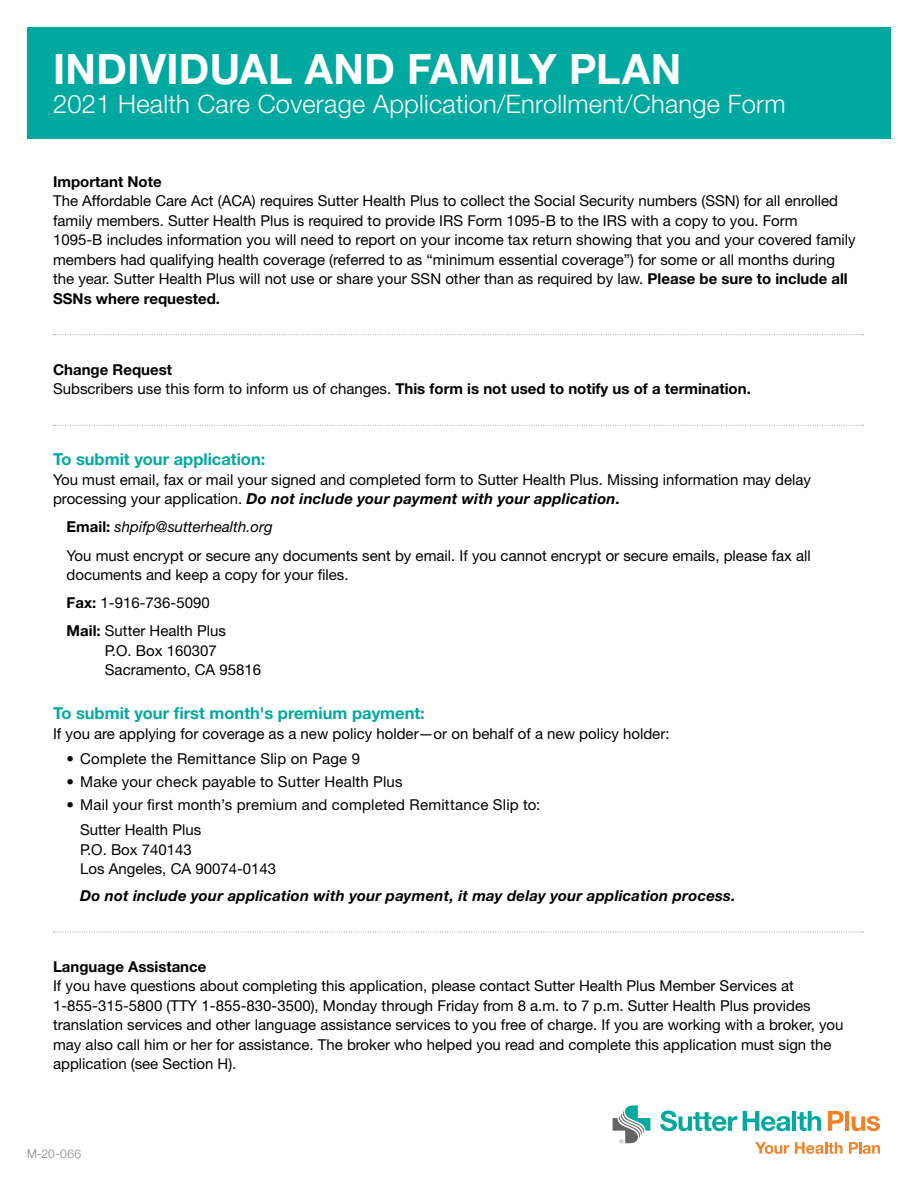
<style>
.page{position:relative;width:918px;height:1188px;background:#fff}
.page>*{position:absolute;margin:0;border:0;box-sizing:border-box;transform-origin:0 0}
.t1{font:700 42px "Helvetica Neue LT Std";letter-spacing:.01em;color:#fff}
.t2{font:300 25.5px "Helvetica Neue LT Std";letter-spacing:.01em;color:#fff}
.t3{font:700 16.5px "Helvetica Neue LT Std";color:#00a9a0}
.t4{font:15px/19.5px "Helvetica Neue LT Std";color:#000}
.t5{font:italic 700 15px "Helvetica Neue LT Std";letter-spacing:.015em;color:#000}
.t6{font:700 15px "Helvetica Neue LT Std";color:#000}
.t7{font:italic 15px "Helvetica Neue LT Std";color:#000}
.t8{font:300 12px "Helvetica Neue";color:#808285}
.s1{font-weight:700}
.s2{font-weight:700;font-style:italic}
.s3{font-weight:700;font-style:normal}
.s4{font-family:"Helvetica Neue";font-weight:300}
</style>
<div class="page">
<div style="left:27px;top:27px;width:864px;height:112px;background:#00a9a0"></div>
<svg style="left:613px;top:1105px;width:37px;height:38px"></svg>
<svg style="left:660px;top:1111px;width:77px;height:20px"></svg>
<svg style="left:743px;top:1111px;width:47px;height:20px"></svg>
<hr style="left:792px;top:1111px;width:4px;height:20px;background:#00a9a0">
<svg style="left:797px;top:1111px;width:24px;height:20px"></svg>
<svg style="left:828px;top:1111px;width:16px;height:20px"></svg>
<hr style="left:845px;top:1111px;width:4px;height:20px;background:#f58025">
<svg style="left:852px;top:1116px;width:28px;height:15px"></svg>
<svg style="left:755px;top:1142px;width:34px;height:12px"></svg>
<svg style="left:795px;top:1142px;width:48px;height:12px"></svg>
<svg style="left:849px;top:1142px;width:31px;height:12px"></svg>
<svg style="left:54px;top:334px;width:810px;height:1px"></svg>
<svg style="left:54px;top:425px;width:810px;height:1px"></svg>
<svg style="left:54px;top:931px;width:810px;height:2px"></svg>
<h1 class="t1" style="left:53px;top:43px;width:630px">INDIVIDUAL AND FAMILY PLAN</h1>
<h1 class="t2" style="left:53px;top:89px;width:734px">2021 Health Care Coverage Application/Enrollment/Change Form</h1>
<h2 class="t6" style="left:53px;top:172px;width:110px">Important Note</h2>
<p class="t4" style="left:53px;top:191px;width:804px">The Affordable Care Act (ACA) requires Sutter Health Plus to collect the Social Security numbers (SSN) for all enrolled family members. Sutter Health Plus is required to provide IRS Form 1095-B to the IRS with a copy to you. Form<br>1095-B includes information you will need to report on your income tax return showing that you and your covered family members had qualifying health coverage (referred to as “minimum essential coverage”) for some or all months during the year. Sutter Health Plus will not use or share your SSN other than as required by law. <span class="s1">Please be sure to include all SSNs where requested.</span></p>
<h2 class="t6" style="left:53px;top:360px;width:120px">Change Request</h2>
<p class="t4" style="left:53px;top:379px;width:699px">Subscribers use this form to inform us of changes. <span class="s1">This form is not used to notify us of a termination.</span></p>
<p class="t3" style="left:53px;top:449px;width:214px">To submit your application:</p>
<p class="t4" style="left:53px;top:469px;width:759px">You must email, fax or mail your signed and completed form to Sutter Health Plus. Missing information may delay processing your application. <span class="s2">Do not include your payment with your application.</span></p>
<p class="t7" style="left:67px;top:518px;width:208px"><span class="s3">Email:</span> shpifp@sutterhealth.org</p>
<p class="t4" style="left:67px;top:545px;width:746px">You must encrypt or secure any documents sent by email. If you cannot encrypt or secure emails, please fax all documents and keep a copy for your files.</p>
<p class="t4" style="left:67px;top:593px;width:145px"><span class="s1">Fax:</span> 1-916-736-5090</p>
<p class="t4" style="left:67px;top:621px;width:161px"><span class="s1">Mail:</span> Sutter Health Plus</p>
<p class="t4" style="left:105px;top:641px;width:113px">P.O. Box 160307</p>
<p class="t4" style="left:105px;top:660px;width:158px">Sacramento, CA 95816</p>
<p class="t3" style="left:53px;top:703px;width:373px">To submit your first month's premium payment:</p>
<p class="t4" style="left:53px;top:724px;width:618px">If you are applying for coverage as a new policy holder—or on behalf of a new policy holder:</p>
<p class="t4" style="left:67px;top:749px;width:295px"><span class="s4">•</span> Complete the Remittance Slip on Page 9</p>
<p class="t4" style="left:67px;top:772px;width:338px"><span class="s4">•</span> Make your check payable to Sutter Health Plus</p>
<p class="t4" style="left:67px;top:795px;width:475px"><span class="s4">•</span> Mail your first month’s premium and completed Remittance Slip to:</p>
<p class="t4" style="left:80px;top:820px;width:123px">Sutter Health Plus</p>
<p class="t4" style="left:80px;top:839px;width:113px">P.O. Box 740143</p>
<p class="t4" style="left:80px;top:859px;width:198px">Los Angeles, CA 90074-0143</p>
<p class="t5" style="left:80px;top:886px;width:657px">Do not include your application with your payment, it may delay your application process.</p>
<h2 class="t6" style="left:53px;top:957px;width:155px">Language Assistance</h2>
<p class="t4" style="left:53px;top:976px;width:792px">If you have questions about completing this application, please contact Sutter Health Plus Member Services at 1-855-315-5800 (TTY 1-855-830-3500), Monday through Friday from 8 a.m. to 7 p.m. Sutter Health Plus provides translation services and other language assistance services to you free of charge. If you are working with a broker, you may also call him or her for assistance. The broker who helped you read and complete this application must sign the application (see Section H).</p>
<p class="t8" style="left:27px;top:1144px;width:56px">M-20-066</p>
</div>
